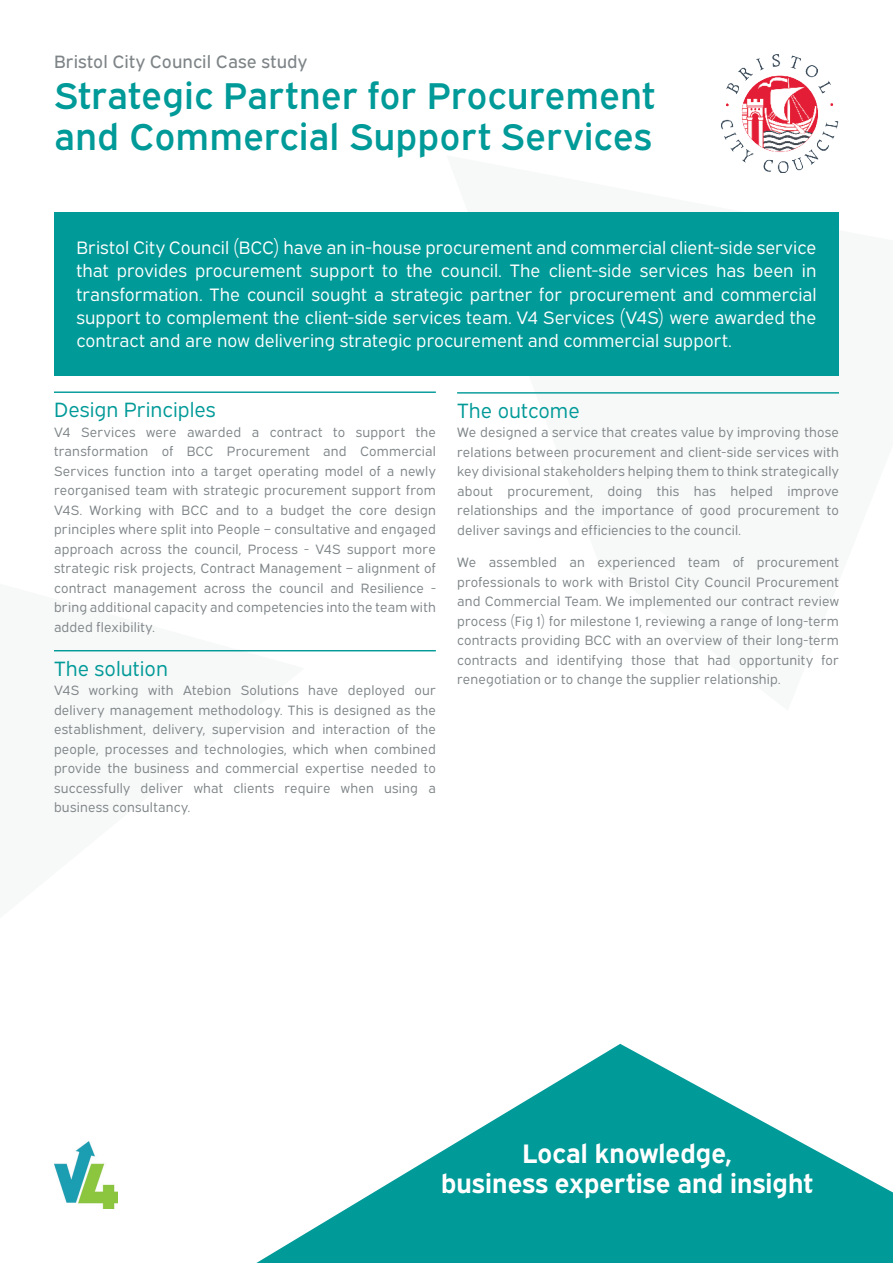
<style>
.page{position:relative;width:893px;height:1263px;background:#fff}
.page>*{position:absolute;margin:0;border:0;box-sizing:border-box;transform-origin:0 0}
.t1{font:37.2px/41px "Expressway Sb";color:#009a98}
.t2{font:700 26.7px "Expressway Rg";letter-spacing:-.02em;color:#fff}
.t3{font:20.7px "Expressway Bk";color:#009a98}
.t4{font:18px/23.2px "Expressway Bk";color:#fff;text-align:justify}
.t5{font:17.85px "Expressway Rg";letter-spacing:.005em;color:#7e8487}
.t6{font:13.5px/19.5px "Expressway Bk";letter-spacing:.015em;color:#7e8487;text-align:justify}
</style>
<div class="page">
<svg style="left:256px;top:1044px;width:637px;height:219px;fill:#009a98"></svg>
<img style="left:54px;top:1142px;width:64px;height:67px">
<img style="left:721px;top:54px;width:118px;height:118px">
<hr style="left:54px;top:391px;width:382px;height:2px;background:#009a98">
<div style="left:54px;top:212px;width:785px;height:164px;background:#009a98"></div>
<hr style="left:54px;top:650px;width:382px;height:1px;background:#009a98">
<hr style="left:457px;top:392px;width:382px;height:2px;background:#009a98">
<p class="t5" style="left:54px;top:48px;width:255px">Bristol City Council Case study</p>
<p class="t1" style="left:54px;top:71px;width:603px">Strategic Partner for Procurement and Commercial Support Services</p>
<p class="t4" style="left:77px;top:234px;width:741px">Bristol City Council (BCC) have an in-house procurement and commercial client-side service that provides procurement support to the council. The client-side services has been in transformation. The council sought a strategic partner for procurement and commercial support to complement the client-side services team. V4 Services (V4S) were awarded the contract and are now delivering strategic procurement and commercial support.</p>
<p class="t3" style="left:54px;top:394px;width:163px">Design Principles</p>
<p class="t6" style="left:54px;top:421px;width:383px">V4 Services were awarded a contract to support the transformation of BCC Procurement and Commercial Services function into a target operating model of a newly reorganised team with strategic procurement support from V4S. Working with BCC and to a budget the core design principles where split into People – consultative and engaged approach across the council, Process - V4S support more strategic risk projects, Contract Management – alignment of contract management across the council and Resilience - bring additional capacity and competencies into the team with added flexibility.</p>
<p class="t3" style="left:54px;top:652px;width:115px">The solution</p>
<p class="t6" style="left:54px;top:679px;width:383px">V4S working with Atebion Solutions have deployed our delivery management methodology. This is designed as the establishment, delivery, supervision and interaction of the people, processes and technologies, which when combined provide the business and commercial expertise needed to successfully deliver what clients require when using a business consultancy.</p>
<p class="t3" style="left:457px;top:394px;width:124px">The outcome</p>
<p class="t6" style="left:457px;top:421px;width:383px">We designed a service that creates value by improving those relations between procurement and client-side services with key divisional stakeholders helping them to think strategically about procurement, doing this has helped improve relationships and the importance of good procurement to deliver savings and efficiencies to the council.</p>
<p class="t6" style="left:457px;top:551px;width:383px">We assembled an experienced team of procurement professionals to work with Bristol City Council Procurement and Commercial Team. We implemented our contract review process (Fig 1) for milestone 1, reviewing a range of long-term contracts providing BCC with an overview of their long-term contracts and identifying those that had opportunity for renegotiation or to change the supplier relationship.</p>
<p class="t2" style="left:522px;top:1132px;width:211px">Local knowledge,</p>
<p class="t2" style="left:441px;top:1162px;width:374px">business expertise and insight</p>
</div>
